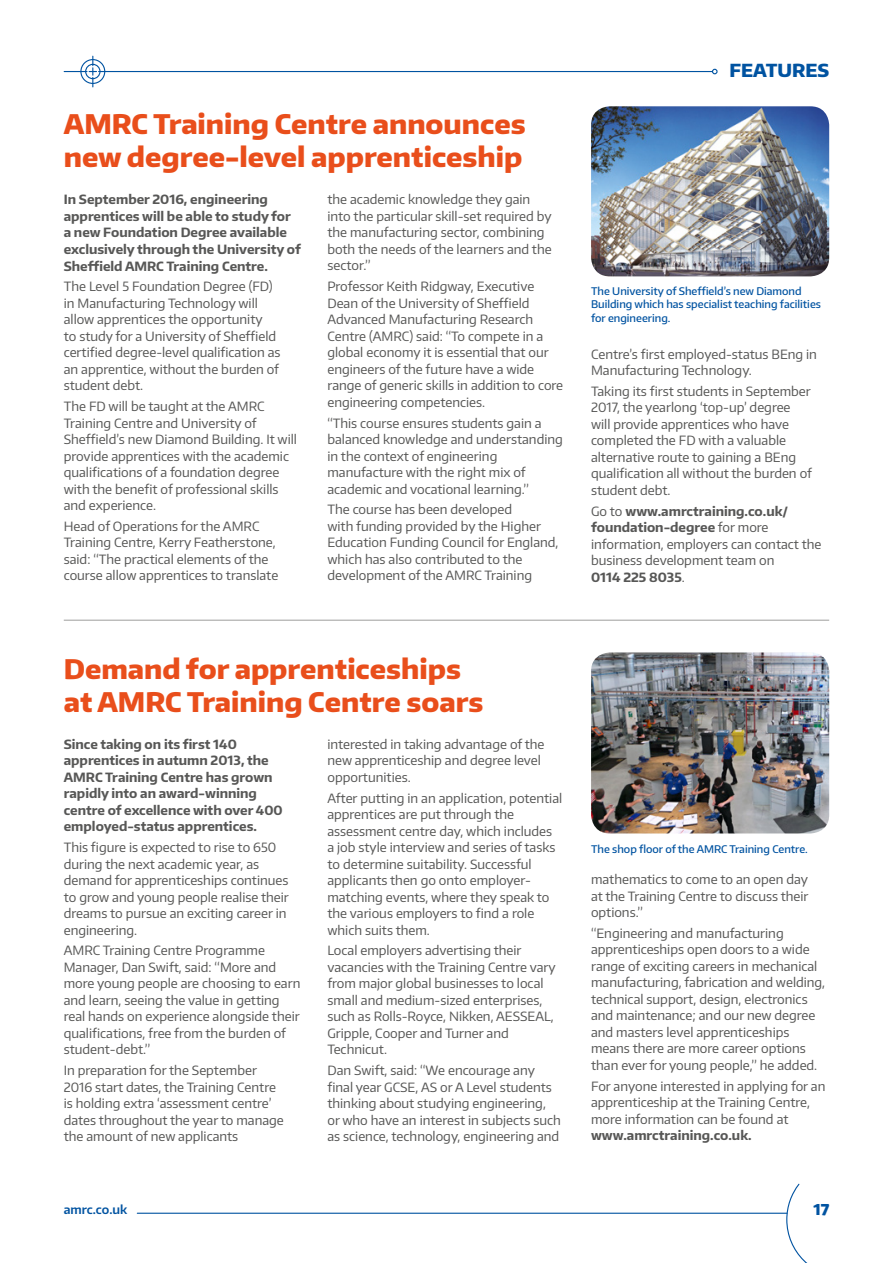
<style>
.page{position:relative;width:893px;height:1263px;background:#fff}
.page>*{position:absolute;margin:0;border:0;box-sizing:border-box;transform-origin:0 0}
.t1{font:800 27px/33px "Encode Sans";color:#e94e1b}
.t2{font:800 18px "Encode Sans";color:#0053a1}
.t3{font:800 15px "Encode Sans";color:#0053a1}
.t4{font:12.75px/16.5px "Encode Sans";color:#575756}
.t5{font:700 12.75px/16.5px "Encode Sans";color:#575756}
.t6{font:600 12px "Encode Sans";color:#0053a1}
.t7{font:500 10.5px/13.5px "Encode Sans";color:#0053a1}
.s1{font-weight:700}
</style>
<div class="page">
<img style="left:591px;top:106px;width:238px;height:170px">
<hr style="left:64px;top:620px;width:765px;height:1px;background:#9d9d9c">
<img style="left:591px;top:652px;width:238px;height:181px">
<hr style="left:99px;top:71px;width:613px;height:1px;background:#0053a1">
<svg style="left:712px;top:69px;width:6px;height:5px"></svg>
<div style="left:80px;top:59px;width:25px;height:25px;border:1px solid #0053a1;border-radius:50%"></div>
<div style="left:85px;top:64px;width:16px;height:15px;border:1px solid #0053a1;border-radius:50%"></div>
<svg style="left:64px;top:56px;width:33px;height:31px"></svg>
<hr style="left:137px;top:1213px;width:650px;height:1px;background:#0053a1">
<svg style="left:786px;top:1183px;width:22px;height:80px"></svg>
<h1 class="t1" style="left:64px;top:107px;width:463px">AMRC Training Centre announces new degree-level apprenticeship</h1>
<p class="t5" style="left:64px;top:191px;width:239px">In September 2016, engineering apprentices will be able to study for a new Foundation Degree available exclusively through the University of Sheffield AMRC Training Centre.</p>
<p class="t4" style="left:64px;top:278px;width:218px">The Level 5 Foundation Degree (FD) in Manufacturing Technology will allow apprentices the opportunity<br>to study for a University of Sheffield certified degree-level qualification as an apprentice, without the burden of student debt.</p>
<p class="t4" style="left:64px;top:398px;width:235px">The FD will be taught at the AMRC Training Centre and University of Sheffield’s new Diamond Building. It will provide apprentices with the academic qualifications of a foundation degree with the benefit of professional skills and experience.</p>
<p class="t4" style="left:64px;top:517px;width:216px">Head of Operations for the AMRC Training Centre, Kerry Featherstone, said: “The practical elements of the course allow apprentices to translate</p>
<p class="t4" style="left:327px;top:191px;width:226px">the academic knowledge they gain into the particular skill-set required by the manufacturing sector, combining both the needs of the learners and the sector.”</p>
<p class="t4" style="left:327px;top:278px;width:237px">Professor Keith Ridgway, Executive Dean of the University of Sheffield Advanced Manufacturing Research Centre (AMRC) said: “To compete in a global economy it is essential that our engineers of the future have a wide range of generic skills in addition to core engineering competencies.</p>
<p class="t4" style="left:327px;top:414px;width:237px">“This course ensures students gain a balanced knowledge and understanding in the context of engineering manufacture with the right mix of academic and vocational learning.”</p>
<p class="t4" style="left:327px;top:501px;width:233px">The course has been developed<br>with funding provided by the Higher Education Funding Council for England, which has also contributed to the development of the AMRC Training</p>
<h2 class="t2" style="left:730px;top:58px;width:101px">FEATURES</h2>
<p class="t7" style="left:591px;top:284px;width:231px">The University of Sheffield’s new Diamond<br>Building which has specialist teaching facilities for engineering.</p>
<p class="t4" style="left:591px;top:345px;width:227px">Centre’s first employed-status BEng in<br>Manufacturing Technology.</p>
<p class="t4" style="left:591px;top:382px;width:222px">Taking its first students in September<br>2017, the yearlong ‘top-up’ degree will provide apprentices who have completed the FD with a valuable alternative route to gaining a BEng qualification all without the burden of student debt.</p>
<p class="t4" style="left:591px;top:502px;width:232px">Go to <span class="s1">www.amrctraining.co.uk/ foundation-degree</span> for more information, employers can contact the business development team on<br><span class="s1">0114 225 8035</span>.</p>
<h1 class="t1" style="left:64px;top:652px;width:421px;line-height:32.4px">Demand for apprenticeships at AMRC Training Centre soars</h1>
<p class="t5" style="left:64px;top:735px;width:220px">Since taking on its first 140 apprentices in autumn 2013, the<br>AMRC Training Centre has grown rapidly into an award-winning centre of excellence with over 400 employed-status apprentices.</p>
<p class="t4" style="left:64px;top:839px;width:227px">This figure is expected to rise to 650 during the next academic year, as demand for apprenticeships continues to grow and young people realise their dreams to pursue an exciting career in engineering.</p>
<p class="t4" style="left:64px;top:942px;width:238px">AMRC Training Centre Programme Manager, Dan Swift, said: “More and more young people are choosing to earn and learn, seeing the value in getting real hands on experience alongside their qualifications, free from the burden of student-debt.”</p>
<p class="t4" style="left:64px;top:1062px;width:222px">In preparation for the September 2016 start dates, the Training Centre is holding extra ‘assessment centre’ dates throughout the year to manage the amount of new applicants</p>
<p class="t4" style="left:327px;top:735px;width:219px">interested in taking advantage of the new apprenticeship and degree level opportunities.</p>
<p class="t4" style="left:327px;top:789px;width:236px">After putting in an application, potential apprentices are put through the assessment centre day, which includes<br>a job style interview and series of tasks to determine suitability. Successful applicants then go onto employer&shy;matching events, where they speak to the various employers to find a role which suits them.</p>
<p class="t4" style="left:327px;top:942px;width:230px">Local employers advertising their vacancies with the Training Centre vary from major global businesses to local small and medium-sized enterprises, such as Rolls-Royce, Nikken, AESSEAL, Gripple, Cooper and Turner and Technicut.</p>
<p class="t4" style="left:327px;top:1062px;width:235px">Dan Swift, said: “We encourage any final year GCSE, AS or A Level students thinking about studying engineering, or who have an interest in subjects such as science, technology, engineering and</p>
<p class="t7" style="left:591px;top:842px;width:218px">The shop floor of the AMRC Training Centre.</p>
<p class="t4" style="left:591px;top:871px;width:219px;text-align:justify">mathematics to come to an open day at the Training Centre to discuss their options.”</p>
<p class="t4" style="left:591px;top:924px;width:236px">“Engineering and manufacturing apprenticeships open doors to a wide range of exciting careers in mechanical manufacturing, fabrication and welding, technical support, design, electronics and maintenance; and our new degree and masters level apprenticeships means there are more career options than ever for young people,” he added.</p>
<p class="t4" style="left:591px;top:1077px;width:236px">For anyone interested in applying for an apprenticeship at the Training Centre, more information can be found at</p>
<p class="t5" style="left:591px;top:1127px;width:162px">www.amrctraining.co.uk.</p>
<p class="t6" style="left:64px;top:1202px;width:65px">amrc.co.uk</p>
<p class="t3" style="left:813px;top:1200px;width:17px">17</p>
</div>
